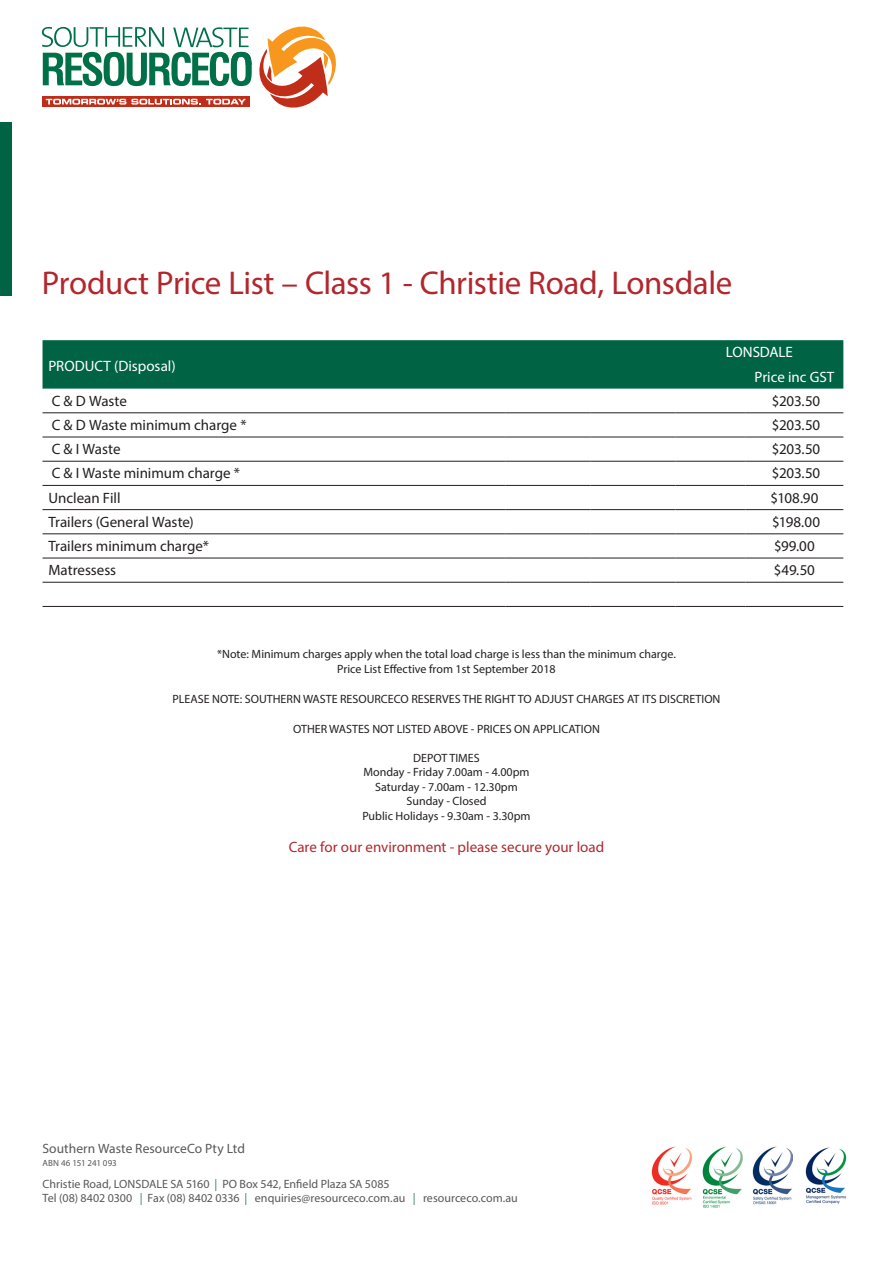
<style>
.page{position:relative;width:893px;height:1263px;background:#fff}
.page>*{position:absolute;margin:0;border:0;box-sizing:border-box;transform-origin:0 0}
.t1{font:33px "Myriad Pro";letter-spacing:-.015em;color:#b2272d}
.t2{font:15px "Myriad Pro";letter-spacing:-.005em;color:#231f20}
.t3{font:15px "Myriad Pro";color:#b2272d}
.t4{font:15px "Myriad Pro";color:#fff}
.t5{font:13.5px "Myriad Pro";letter-spacing:.005em;color:#57585a}
.t6{font:12px "Myriad Pro";color:#231f20}
.t7{font:12px "Myriad Pro";color:#57585a}
.t8{font:9px "Myriad Pro";letter-spacing:-.005em;color:#57585a}
.s1{color:#328266}
</style>
<div class="page">
<div style="left:0;top:122px;width:12px;height:174px;background:#006444"></div>
<svg style="left:42px;top:27px;width:294px;height:81px"></svg>
<div style="left:43px;top:340px;width:800px;height:49px;background:#006444"></div>
<hr style="left:43px;top:413px;width:462px;height:1px;background:#231f20">
<hr style="left:505px;top:413px;width:85px;height:1px;background:#231f20">
<hr style="left:590px;top:413px;width:85px;height:1px;background:#231f20">
<hr style="left:675px;top:413px;width:71px;height:1px;background:#231f20">
<hr style="left:746px;top:413px;width:97px;height:1px;background:#231f20">
<hr style="left:43px;top:437px;width:462px;height:1px;background:#231f20">
<hr style="left:505px;top:437px;width:85px;height:1px;background:#231f20">
<hr style="left:590px;top:437px;width:85px;height:1px;background:#231f20">
<hr style="left:675px;top:437px;width:71px;height:1px;background:#231f20">
<hr style="left:746px;top:437px;width:97px;height:1px;background:#231f20">
<hr style="left:43px;top:461px;width:462px;height:1px;background:#231f20">
<hr style="left:505px;top:461px;width:85px;height:1px;background:#231f20">
<hr style="left:590px;top:461px;width:85px;height:1px;background:#231f20">
<hr style="left:675px;top:461px;width:71px;height:1px;background:#231f20">
<hr style="left:746px;top:461px;width:97px;height:1px;background:#231f20">
<hr style="left:43px;top:485px;width:462px;height:1px;background:#231f20">
<hr style="left:505px;top:485px;width:85px;height:1px;background:#231f20">
<hr style="left:590px;top:485px;width:85px;height:1px;background:#231f20">
<hr style="left:675px;top:485px;width:71px;height:1px;background:#231f20">
<hr style="left:746px;top:485px;width:97px;height:1px;background:#231f20">
<hr style="left:43px;top:509px;width:462px;height:1px;background:#231f20">
<hr style="left:505px;top:509px;width:85px;height:1px;background:#231f20">
<hr style="left:590px;top:509px;width:85px;height:1px;background:#231f20">
<hr style="left:675px;top:509px;width:71px;height:1px;background:#231f20">
<hr style="left:746px;top:509px;width:97px;height:1px;background:#231f20">
<hr style="left:43px;top:534px;width:462px;height:1px;background:#231f20">
<hr style="left:505px;top:534px;width:85px;height:1px;background:#231f20">
<hr style="left:590px;top:534px;width:85px;height:1px;background:#231f20">
<hr style="left:675px;top:534px;width:71px;height:1px;background:#231f20">
<hr style="left:746px;top:534px;width:97px;height:1px;background:#231f20">
<hr style="left:43px;top:558px;width:462px;height:1px;background:#231f20">
<hr style="left:505px;top:558px;width:85px;height:1px;background:#231f20">
<hr style="left:590px;top:558px;width:85px;height:1px;background:#231f20">
<hr style="left:675px;top:558px;width:71px;height:1px;background:#231f20">
<hr style="left:746px;top:558px;width:97px;height:1px;background:#231f20">
<hr style="left:43px;top:582px;width:462px;height:1px;background:#231f20">
<hr style="left:505px;top:582px;width:85px;height:1px;background:#231f20">
<hr style="left:590px;top:582px;width:85px;height:1px;background:#231f20">
<hr style="left:675px;top:582px;width:71px;height:1px;background:#231f20">
<hr style="left:746px;top:582px;width:97px;height:1px;background:#231f20">
<hr style="left:43px;top:606px;width:462px;height:1px;background:#231f20">
<hr style="left:505px;top:606px;width:85px;height:1px;background:#231f20">
<hr style="left:590px;top:606px;width:85px;height:1px;background:#231f20">
<hr style="left:675px;top:606px;width:71px;height:1px;background:#231f20">
<hr style="left:746px;top:606px;width:97px;height:1px;background:#231f20">
<img style="left:651px;top:1146px;width:141px;height:62px">
<img style="left:805px;top:1147px;width:42px;height:57px">
<p class="t1" style="left:42px;top:263px;width:692px">Product Price List – Class 1 - Christie Road, Lonsdale</p>
<p class="t4" style="left:49px;top:356px;width:129px">PRODUCT (Disposal)</p>
<p class="t4" style="left:726px;top:343px;width:69px">LONSDALE</p>
<p class="t4" style="left:754px;top:367px;width:81px">Price inc GST</p>
<p class="t2" style="left:52px;top:392px;width:77px">C &amp; D Waste</p>
<p class="t2" style="left:772px;top:392px;width:50px">$203.50</p>
<p class="t2" style="left:52px;top:416px;width:196px">C &amp; D Waste minimum charge *</p>
<p class="t2" style="left:772px;top:416px;width:50px">$203.50</p>
<p class="t2" style="left:52px;top:440px;width:70px">C &amp; I Waste</p>
<p class="t2" style="left:772px;top:440px;width:50px">$203.50</p>
<p class="t2" style="left:52px;top:464px;width:190px">C &amp; I Waste minimum charge *</p>
<p class="t2" style="left:772px;top:464px;width:50px">$203.50</p>
<p class="t2" style="left:49px;top:488px;width:74px">Unclean Fill</p>
<p class="t2" style="left:770px;top:488px;width:49px">$108.90</p>
<p class="t2" style="left:49px;top:513px;width:147px">Trailers (General Waste)</p>
<p class="t2" style="left:772px;top:513px;width:49px">$198.00</p>
<p class="t2" style="left:49px;top:537px;width:162px">Trailers minimum charge*</p>
<p class="t2" style="left:774px;top:537px;width:42px">$99.00</p>
<p class="t2" style="left:49px;top:561px;width:69px">Matressess</p>
<p class="t2" style="left:774px;top:561px;width:43px">$49.50</p>
<p class="t6" style="left:217px;top:646px;width:460px">*Note: Minimum charges apply when the total load charge is less than the minimum charge.</p>
<p class="t6" style="left:337px;top:661px;width:220px">Price List Effective from 1st September 2018</p>
<p class="t6" style="left:172px;top:691px;width:549px">PLEASE NOTE: SOUTHERN WASTE RESOURCECO RESERVES THE RIGHT TO ADJUST CHARGES AT ITS DISCRETION</p>
<p class="t6" style="left:293px;top:721px;width:308px">OTHER WASTES NOT LISTED ABOVE - PRICES ON APPLICATION</p>
<p class="t6" style="left:413px;top:751px;width:68px">DEPOT TIMES</p>
<p class="t6" style="left:363px;top:765px;width:168px">Monday - Friday 7.00am - 4.00pm</p>
<p class="t6" style="left:375px;top:779px;width:144px">Saturday - 7.00am - 12.30pm</p>
<p class="t6" style="left:406px;top:794px;width:81px">Sunday - Closed</p>
<p class="t6" style="left:362px;top:808px;width:170px">Public Holidays - 9.30am - 3.30pm</p>
<p class="t3" style="left:289px;top:838px;width:317px">Care for our environment - please secure your load</p>
<p class="t5" style="left:43px;top:1140px;width:204px">Southern Waste ResourceCo Pty Ltd</p>
<p class="t8" style="left:43px;top:1157px;width:76px">ABN 46 151 241 093</p>
<p class="t7" style="left:43px;top:1177px;width:348px">Christie Road, LONSDALE SA 5160 <span class="s1">|</span> PO Box 542, Enfield Plaza SA 5085</p>
<p class="t7" style="left:43px;top:1191px;width:477px">Tel (08) 8402 0300 <span class="s1">|</span> Fax (08) 8402 0336 <span class="s1">|</span> enquiries@resourceco.com.au <span class="s1">|</span> resourceco.com.au</p>
</div>
